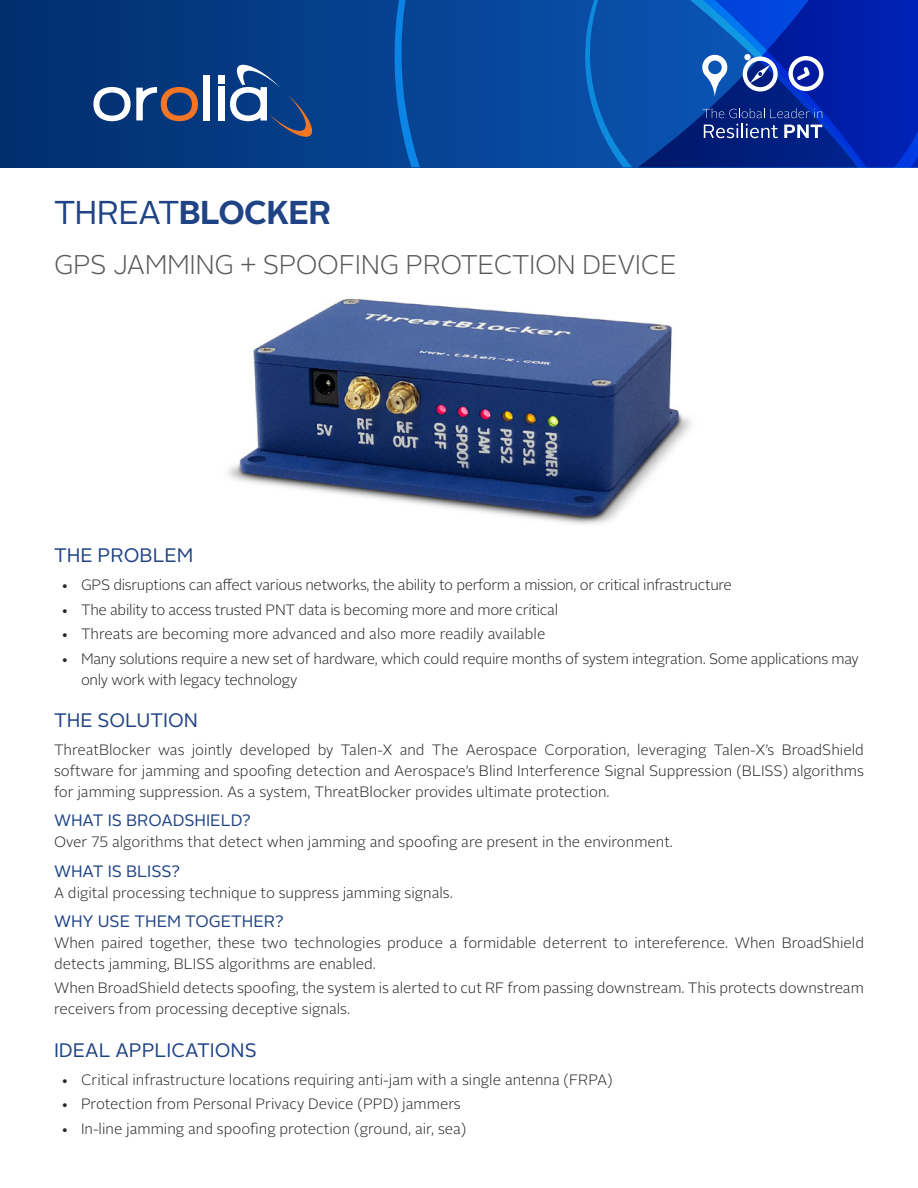
<style>
.page{position:relative;width:918px;height:1188px;background:#fff}
.page>*{position:absolute;margin:0;border:0;box-sizing:border-box;transform-origin:0 0}
.t1{font:700 33px "Alright Sans";letter-spacing:-.02em;color:#1f4384}
.t2{font:300 27px "Alright Sans";letter-spacing:-.015em;color:#58595b}
.t3{font:19.5px "Alright Sans";color:#1f4384}
.t4{font:16.5px "Alright Sans";color:#1f4384}
.t5{font:300 15px/21px "Alright Sans";color:#292829}
.t6{font:300 15px/21px "Alright Sans";letter-spacing:-.02em;color:#292829}
.s1{font-weight:400}
</style>
<div class="page">
<img style="left:228px;top:298px;width:463px;height:226px">
<svg style="left:0;top:0;width:638px;height:167px;background:#043d88"></svg>
<svg style="left:638px;top:0;width:36px;height:167px;background:#084aa6"></svg>
<svg style="left:585px;top:0;width:47px;height:167px;background:#0955ad"></svg>
<svg style="left:395px;top:0;width:25px;height:167px;background:#0755aa"></svg>
<div style="left:204px;top:75px;width:6px;height:45px;background:#fff"></div>
<div style="left:218px;top:86px;width:6px;height:34px;background:#fff"></div>
<div style="left:218px;top:75px;width:6px;height:9px;background:#fff"></div>
<svg style="left:93px;top:87px;width:105px;height:34px"></svg>
<svg style="left:230px;top:61px;width:85px;height:80px;background:#2c5691"></svg>
<svg style="left:674px;top:0;width:244px;height:167px;background:#0f38ab"></svg>
<h1 class="t1" style="left:54px;top:190px;width:279px"><span class="s1">THREAT</span>BLOCKER</h1>
<h2 class="t2" style="left:54px;top:246px;width:624px">GPS JAMMING + SPOOFING PROTECTION DEVICE</h2>
<h3 class="t3" style="left:54px;top:542px;width:141px">THE PROBLEM</h3>
<p class="t6" style="left:61px;top:575px;width:673px">• GPS disruptions can affect various networks, the ability to perform a mission, or critical infrastructure</p>
<p class="t6" style="left:61px;top:599px;width:499px">• The ability to access trusted PNT data is becoming more and more critical</p>
<p class="t5" style="left:61px;top:624px;width:486px">• Threats are becoming more advanced and also more readily available</p>
<p class="t6" style="left:81px;top:648px;width:779px;text-indent:-20px">• Many solutions require a new set of hardware, which could require months of system integration. Some applications may only work with legacy technology</p>
<h3 class="t3" style="left:54px;top:707px;width:146px">THE SOLUTION</h3>
<p class="t5" style="left:54px;top:740px;width:811px;text-align:justify">ThreatBlocker was jointly developed by Talen-X and The Aerospace Corporation, leveraging Talen-X’s BroadShield software for jamming and spoofing detection and Aerospace’s Blind Interference Signal Suppression (BLISS) algorithms for jamming suppression. As a system, ThreatBlocker provides ultimate protection.</p>
<p class="t4" style="left:54px;top:810px;width:198px">WHAT IS BROADSHIELD?</p>
<p class="t5" style="left:54px;top:832px;width:621px">Over 75 algorithms that detect when jamming and spoofing are present in the environment.</p>
<p class="t4" style="left:54px;top:860px;width:128px">WHAT IS BLISS?</p>
<p class="t5" style="left:54px;top:882px;width:400px">A digital processing technique to suppress jamming signals.</p>
<p class="t4" style="left:54px;top:910px;width:231px">WHY USE THEM TOGETHER?</p>
<p class="t5" style="left:54px;top:933px;width:812px">When paired together, these two technologies produce a formidable deterrent to intereference. When BroadShield detects jamming, BLISS algorithms are enabled.</p>
<p class="t5" style="left:54px;top:978px;width:811px">When BroadShield detects spoofing, the system is alerted to cut RF from passing downstream. This protects downstream receivers from processing deceptive signals.</p>
<h3 class="t3" style="left:54px;top:1037px;width:204px">IDEAL APPLICATIONS</h3>
<p class="t5" style="left:61px;top:1070px;width:553px">• Critical infrastructure locations requiring anti-jam with a single antenna (FRPA)</p>
<p class="t5" style="left:61px;top:1094px;width:402px">• Protection from Personal Privacy Device (PPD) jammers</p>
<p class="t5" style="left:61px;top:1119px;width:407px">• In-line jamming and spoofing protection (ground, air, sea)</p>
</div>
